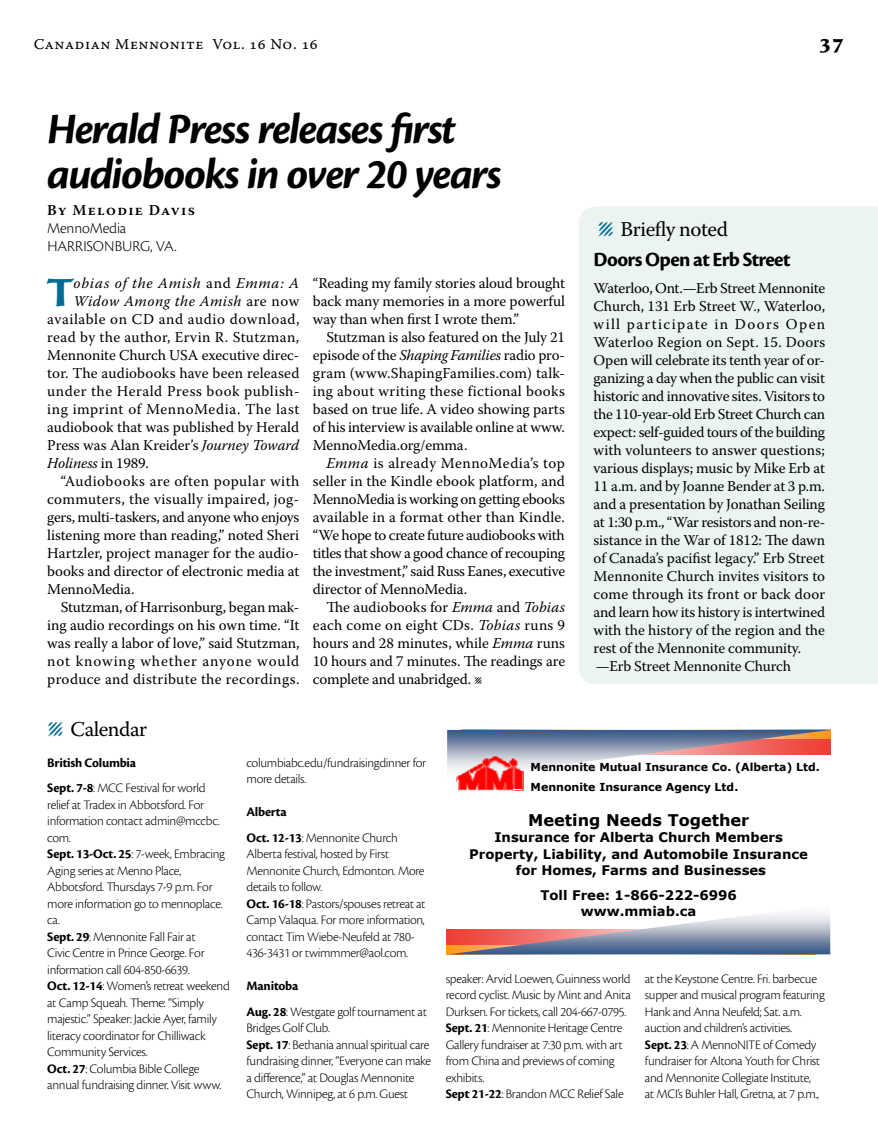
<style>
.page{position:relative;width:878px;height:1148px;background:#fff}
.page>*{position:absolute;margin:0;border:0;box-sizing:border-box;transform-origin:0 0}
.t1{font:italic 700 45px/45px "Cronos Pro";letter-spacing:-.04em;color:#000}
.t2{font:700 40.65px "Sava Pro";color:#006b94}
.t3{font:21px "Warnock Pro";letter-spacing:-.02em;color:#000}
.t4{font:700 21px "Cronos Pro";letter-spacing:-.03em;color:#000}
.t5{font:700 21px "Sava Pro";color:#000}
.t6{font:700 16.05px "Verdana";color:#000}
.t7{font:300 15.75px/18px "Cronos Pro";letter-spacing:-.01em;color:#000}
.t8{font:15px/18px "Warnock Pro";letter-spacing:-.005em;color:#000;text-align:justify}
.t9{font:15px "Warnock Pro";letter-spacing:.035em;color:#000}
.t10{font:15px "Warnock Pro";letter-spacing:.02em;color:#000}
.t11{font:italic 15px "Warnock Pro";letter-spacing:.035em;color:#000}
.t12{font:15px "Warnock Pro";letter-spacing:.025em;color:#000}
.t13{font:15px "Warnock Pro";letter-spacing:.03em;color:#000}
.t14{font:15px "Warnock Pro Capt";letter-spacing:.035em;color:#000}
.t15{font:15px "Warnock Pro";letter-spacing:.055em;color:#000}
.t16{font:italic 15px "Warnock Pro";letter-spacing:-.01em;color:#000}
.t17{font:600 15px "Warnock Pro";letter-spacing:.09em;color:#000}
.t18{font:300 13.5px/16.5px "Cronos Pro";letter-spacing:-.02em;color:#000}
.t19{font:700 13.5px/25.5px "Cronos Pro";letter-spacing:-.02em;color:#000}
.t20{font:700 13.2px/16px "Verdana";color:#000;text-align:center}
.t21{font:700 10.95px/20.5px "Verdana";color:#000}
.s1{font-style:normal}
.s2{font-style:italic}
.s3{font-size:30px;color:#006b94}
.s4{font-weight:300}
.s5{font-weight:700}
</style>
<div class="page">
<img style="left:448px;top:914px;width:382px;height:40px">
<img style="left:462px;top:729px;width:368px;height:1px">
<img style="left:447px;top:730px;width:383px;height:49px">
<img style="left:455px;top:754px;width:68px;height:37px">
<div style="left:579px;top:207px;width:299px;height:477px;background:#ebf4ee"></div>
<p class="t14" style="left:34px;top:35px;width:285px">Canadian Mennonite Vol. 16 No. 16</p>
<h3 class="t5" style="left:819px;top:28px;width:27px">37</h3>
<h1 class="t1" style="left:47px;top:108px;width:456px">Herald Press releases first audiobooks in over 20 years</h1>
<p class="t17" style="left:47px;top:201px;width:149px">By Melodie Davis</p>
<p class="t7" style="left:47px;top:219px;width:131px">MennoMedia<br>Harrisonbu rg, Va.</p>
<h2 class="t2" style="left:47px;top:265px;width:28px">T</h2>
<p class="t11" style="left:74px;top:274px;width:227px">obias of the Amish <span class="s1">and</span> Emma: A</p>
<p class="t8" style="left:313px;top:274px;width:254px">“Reading my family stories aloud brought back many memories in a more powerful way than when first I wrote them.”</p>
<p class="t8" style="left:313px;top:328px;width:254px;text-indent:14px">Stutzman is also featured on the July 21 episode of the <span class="s2">Shaping Families</span> radio pro&shy;gram (www.ShapingFamilies.com) talk&shy;ing about writing these fictional books based on true life. A video showing parts of his interview is available online at www.<br>MennoMedia.org/emma.</p>
<p class="t8" style="left:313px;top:454px;width:254px;text-indent:14px"><span class="s2">Emma</span> is already MennoMedia’s top seller in the Kindle ebook platform, and MennoMedia is working on getting ebooks available in a format other than Kindle. “We hope to create future audiobooks with titles that show a good chance of recouping the investment,” said Russ Eanes, executive director of MennoMedia.</p>
<p class="t8" style="left:313px;top:598px;width:254px;text-indent:13px">The audiobooks for <span class="s2">Emma</span> and <span class="s2">Tobias </span>each come on eight CDs. <span class="s2">Tobias</span> runs 9 hours and 28 minutes, while <span class="s2">Emma</span> runs 10 hours and 7 minutes. The readings are complete and unabridged. l</p>
<p class="t11" style="left:74px;top:292px;width:227px">Widow Among the Amish <span class="s1">are now</span></p>
<p class="t9" style="left:47px;top:310px;width:254px">available on CD and audio download,</p>
<p class="t12" style="left:47px;top:328px;width:253px">read by the author, Ervin R. Stutzman,</p>
<p class="t8" style="left:47px;top:346px;width:253px">Mennonite Church USA executive direc-</p>
<p class="t8" style="left:47px;top:364px;width:254px">tor. The audiobooks have been released</p>
<p class="t9" style="left:47px;top:382px;width:254px">under the Herald Press book publish-</p>
<p class="t9" style="left:47px;top:400px;width:254px">ing imprint of MennoMedia. The last</p>
<p class="t8" style="left:47px;top:418px;width:253px">audiobook that was published by Herald</p>
<p class="t8" style="left:47px;top:436px;width:254px">Press was Alan Kreider’s <span class="s2">Journey Toward</span></p>
<p class="t16" style="left:47px;top:454px;width:103px">Holiness <span class="s1">in 1989.</span></p>
<p class="t13" style="left:61px;top:472px;width:240px">“Audiobooks are often popular with</p>
<p class="t10" style="left:47px;top:490px;width:253px">commuters, the visually impaired, jog-</p>
<p class="t8" style="left:47px;top:508px;width:253px">gers, multi-taskers, and anyone who enjoys</p>
<p class="t8" style="left:47px;top:526px;width:253px">listening more than reading,” noted Sheri</p>
<p class="t8" style="left:47px;top:544px;width:253px">Hartzler, project manager for the audio-</p>
<p class="t8" style="left:47px;top:562px;width:253px">books and director of electronic media at</p>
<p class="t8" style="left:47px;top:580px;width:89px">MennoMedia.</p>
<p class="t8" style="left:61px;top:598px;width:240px">Stutzman, of Harrisonburg, began mak-</p>
<p class="t8" style="left:47px;top:616px;width:253px">ing audio recordings on his own time. “It</p>
<p class="t8" style="left:47px;top:634px;width:254px">was really a labor of love,” said Stutzman,</p>
<p class="t15" style="left:47px;top:652px;width:253px">not knowing whether anyone would</p>
<p class="t10" style="left:47px;top:670px;width:254px">produce and distribute the recordings.</p>
<h3 class="t3" style="left:47px;top:716px;width:101px"><span class="s3">Λ</span> Calendar</h3>
<h3 class="t3" style="left:597px;top:216px;width:132px"><span class="s3">Λ</span> Briefly noted</h3>
<h3 class="t4" style="left:593px;top:247px;width:198px">Doors Open at Erb Street</h3>
<p class="t8" style="left:593px;top:278px;width:233px;text-align:left">Waterloo, Ont.—Erb Street Mennonite Church, 131 Erb Street W., Waterloo, will participate in Doors Open Waterloo Region on Sept. 15. Doors Open will celebrate its tenth year of or&shy;ganizing a day when the public can visit historic and innovative sites. Visitors to the 110-year-old Erb Street Church can expect: self-guided tours of the building with volunteers to answer questions; various displays; music by Mike Erb at 11 a.m. and by Joanne Bender at 3 p.m. and a presentation by Jonathan Seiling at 1:30 p.m., “War resistors and non-re&shy;sistance in the War of 1812: The dawn of Canada’s pacifist legacy.” Erb Street Mennonite Church invites visitors to come through its front or back door and learn how its history is intertwined with the history of the region and the rest of the Mennonite community. —Erb Street Mennonite Church</p>
<p class="t19" style="left:47px;top:750px;width:160px">British Columbia<br>Sept. 7-8<span class="s4">: MCC Festival for world</span></p>
<p class="t18" style="left:47px;top:796px;width:184px">relief at Tradex in Abbotsford. For information contact admin@mccbc. com.<br><span class="s5">Sept. 13-Oct. 25</span>: 7-week, Embracing<br>Aging series at Menno Place,<br>Abbotsford. Thursdays 7-9 p.m. For more information go to mennoplace. ca.<br><span class="s5">Sept. 29</span>: Mennonite Fall Fair at<br>Civic Centre in Prince George. For information call 604-850-6639.<br><span class="s5">Oct. 12-14</span>: Women’s retreat weekend at Camp Squeah. Theme: “Simply majestic.” Speaker: Jackie Ayer, family literacy coordinator for Chilliwack<br>Community Services.<br><span class="s5">Oct. 27</span>: Columbia Bible College annual fundraising dinner. Visit www.</p>
<p class="t18" style="left:246px;top:754px;width:181px">columbiabc.edu/fundraisingdinner for more details.</p>
<p class="t19" style="left:246px;top:799px;width:153px">Alberta<br>Oct. 12-13<span class="s4">: Mennonite Church</span></p>
<p class="t18" style="left:246px;top:845px;width:181px">Alberta festival, hosted by First<br>Mennonite Church, Edmonton. More details to follow.<br><span class="s5">Oct. 16-18</span>: Pastors/spouses retreat at<br>Camp Valaqua. For more information, contact Tim Wiebe-Neufeld at 780-<br>436-3431 or twimmmer@aol.com.</p>
<p class="t18" style="left:246px;top:973px;width:182px;line-height:25.5px"><span class="s5">Manitoba<br>Aug. 28</span>: Westgate golf tournament at</p>
<p class="t18" style="left:246px;top:1019px;width:186px">Bridges Golf Club.<br><span class="s5">Sept. 17</span>: Bethania annual spiritual care fundraising dinner, “Everyone can make a difference,” at Douglas Mennonite Church, Winnipeg, at 6 p.m. Guest</p>
<p class="t21" style="left:530px;top:756px;width:291px">Mennonite Mutual Insurance Co. (Alberta) Ltd.<br>Mennonite Insurance Agency Ltd.</p>
<p class="t6" style="left:528px;top:809px;width:223px">Meeting Needs Together</p>
<p class="t20" style="left:469px;top:829px;width:340px">Insurance for Alberta Church Members<br>Property, Liability, and Automobile Insurance for Homes, Farms and Businesses</p>
<p class="t20" style="left:540px;top:886px;width:198px">Toll Free: 1-866-222-6996 www.mmiab.ca</p>
<p class="t18" style="left:445px;top:970px;width:187px">speaker: Arvid Loewen, Guinness world record cyclist. Music by Mint and Anita Durksen. For tickets, call 204-667-0795.<br><span class="s5">Sept. 21</span>: Mennonite H eritage Centre Gallery fundraiser at 7:30 p.m. with art from China and previews of coming exhibits.<br><span class="s5">Sept 21-22</span>: Brandon MCC Relief Sale</p>
<p class="t18" style="left:645px;top:970px;width:181px">at the Keystone Centre. Fri. barbecue supper and musical program featuring Hank and Anna Neufeld; Sat. a.m. auction and children’s activities.<br><span class="s5">Sept. 23</span>: A MennoNITE of Comedy fundraiser for Altona Youth for Christ and Mennonite Collegiate Institute,<br>at MCI’s Buhler Hall, Gretna, at 7 p.m.,</p>
</div>
